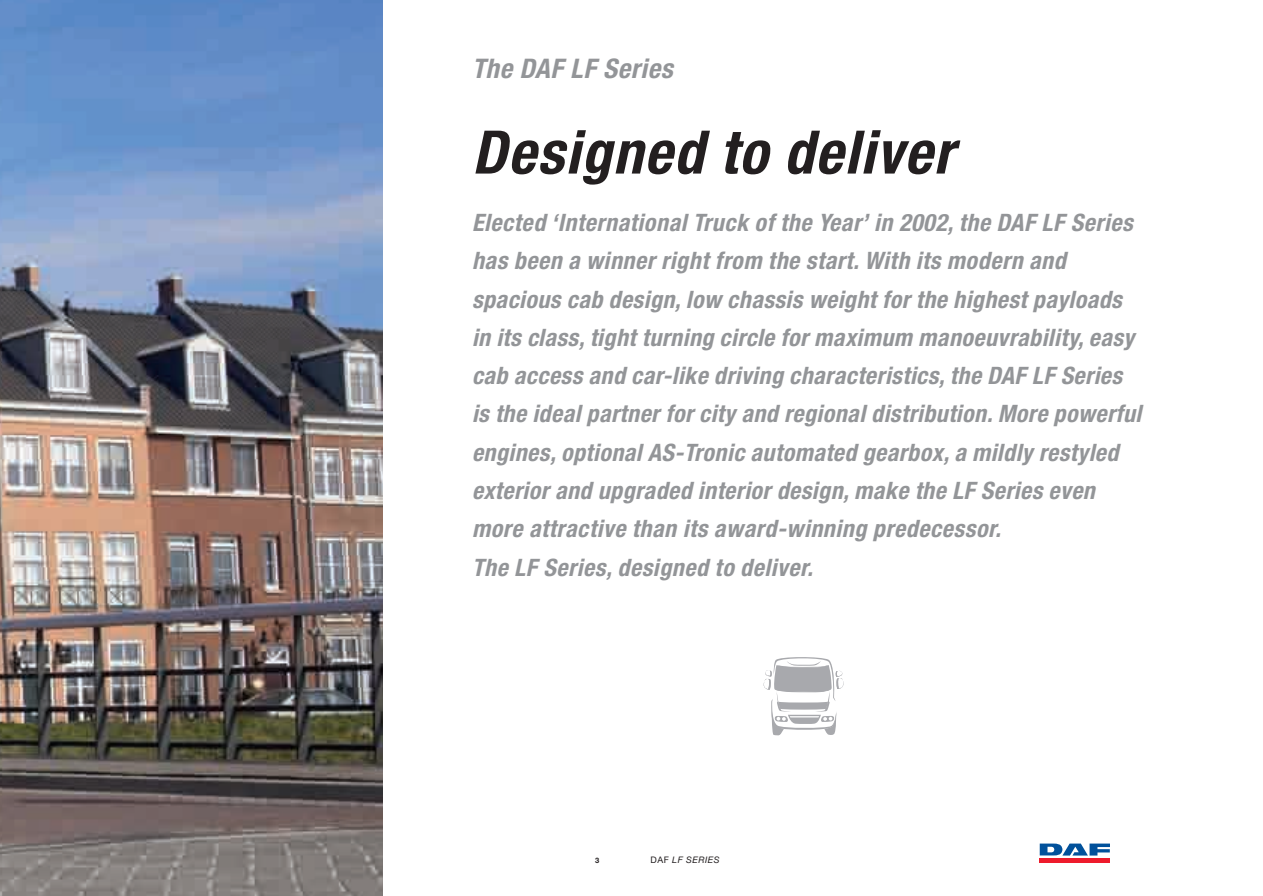
<style>
.page{position:relative;width:1263px;height:896px;background:#fff}
.page>*{position:absolute;margin:0;border:0;box-sizing:border-box;transform-origin:0 0}
.t1{font:italic 700 condensed 60px "Helvetica Neue";letter-spacing:.025em;color:#231f20}
.t2{font:italic 700 condensed 27px "Helvetica Neue";letter-spacing:.025em;color:#939598}
.t3{font:italic 700 condensed 24px/38.2px "Helvetica Neue";letter-spacing:.02em;color:#939598}
.t4{font:italic 9px "Helvetica Neue";letter-spacing:.05em;color:#231f20}
.t5{font:700 7.5px "Helvetica Neue";color:#231f20}
.s1{font-style:normal}
</style>
<div class="page">
<img style="left:0;top:0;width:383px;height:895px">
<hr style="left:1040px;top:858px;width:70px;height:4px;background:#ee1b2c">
<svg style="left:1040px;top:843px;width:70px;height:12px"></svg>
<svg style="left:764px;top:657px;width:79px;height:78px"></svg>
<p class="t2" style="left:472px;top:58px;width:202px">The DAF LF Series</p>
<h1 class="t1" style="left:472px;top:131px;width:483px">Designed to deliver</h1>
<p class="t3" style="left:472px;top:205px;width:671px">Elected ‘International Truck of the Year’ in 2002, the DAF LF Series has been a winner right from the start. With its modern and spacious cab design, low chassis weight for the highest payloads in its class, tight turning circle for maximum manoeuvrability, easy cab access and car-like driving characteristics, the DAF LF Series is the ideal partner for city and regional distribution. More powerful engines, optional AS-Tronic automated gearbox, a mildly restyled exterior and upgraded interior design, make the LF Series even more attractive than its award-winning predecessor.<br>The LF Series, designed to deliver.</p>
<p class="t5" style="left:595px;top:857px;width:6px">3</p>
<p class="t4" style="left:651px;top:855px;width:71px"><span class="s1">DAF</span> LF SERIES</p>
</div>
